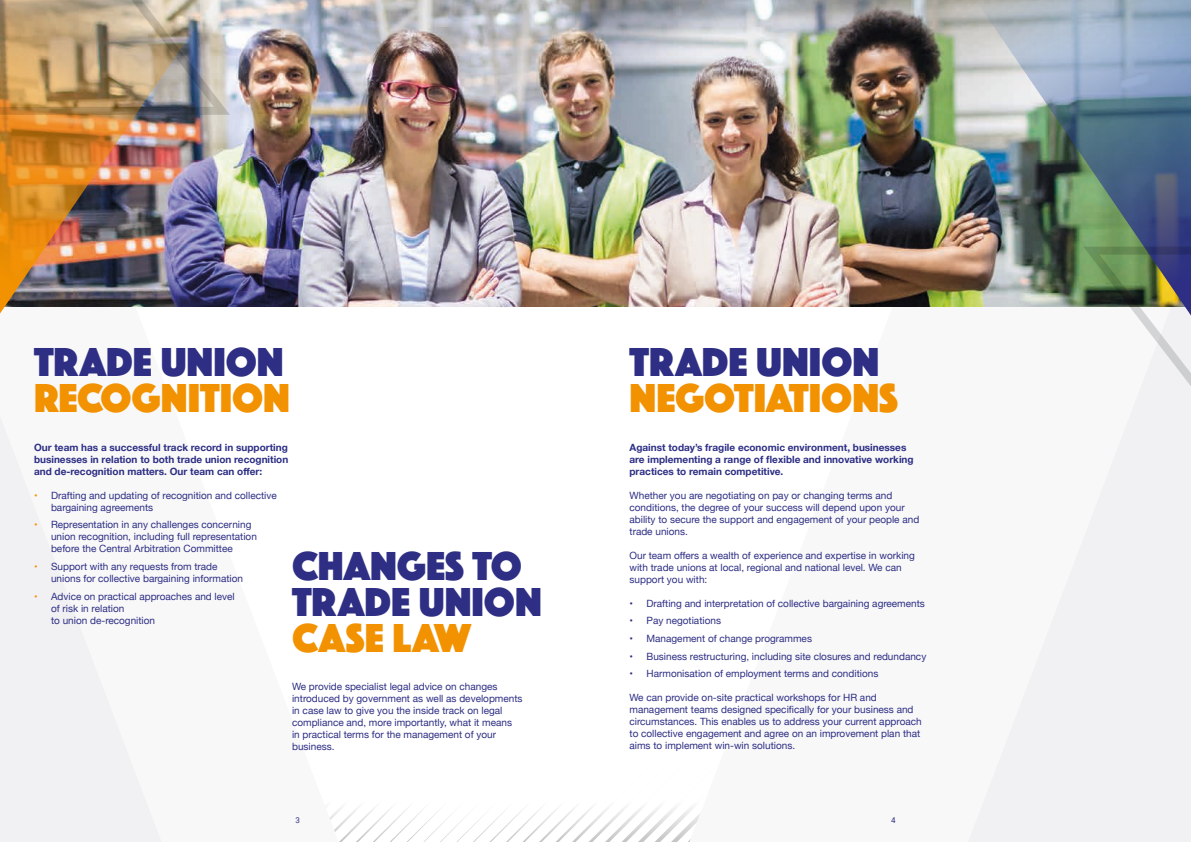
<style>
.page{position:relative;width:1191px;height:842px;background:#fff}
.page>*{position:absolute;margin:0;border:0;box-sizing:border-box;transform-origin:0 0}
.t1{font:42px/36px "Phosphate Solid";color:#2d2e84}
.t2{font:42px "Phosphate Solid";color:#f39200}
.t3{font:10px/12px "Helvetica Neue";color:#2d2e84}
.t4{font:700 10px/12px "Helvetica Neue";color:#2d2e84;text-align:justify}
.t5{font:8px "Roboto";color:#2d2e84}
.s1{color:#f39200}
</style>
<div class="page">
<svg style="left:342px;top:808px;width:347px;height:34px"></svg>
<div style="left:968px;top:772px;width:98px;height:70px;background:#f1f1f3"></div>
<div style="left:0;top:772px;width:162px;height:70px;background:#f1f1f3"></div>
<img style="left:220px;top:0;width:749px;height:307px">
<img style="left:969px;top:0;width:222px;height:772px">
<img style="left:0;top:116px;width:220px;height:656px">
<svg style="left:1066px;top:246px;width:125px;height:596px"></svg>
<img style="left:0;top:0;width:247px;height:116px">
<h1 class="t1" style="left:34px;top:342px;width:251px">TRADE UNION</h1>
<h1 class="t2" style="left:34px;top:368px;width:257px">RECOGNITION</h1>
<p class="t4" style="left:34px;top:441px;width:256px">Our team has a successful track record in supporting businesses in relation to both trade union recognition and de-recognition matters. Our team can offer:</p>
<p class="t3" style="left:51px;top:490px;width:227px;text-indent:-17px"><span class="s1">•</span> Drafting and updating of recognition and collective bargaining agreements</p>
<p class="t3" style="left:51px;top:519px;width:207px;text-indent:-17px"><span class="s1">•</span> Representation in any challenges concerning union recognition, including full representation before the Central Arbitration Committee</p>
<p class="t3" style="left:51px;top:561px;width:193px;text-indent:-17px"><span class="s1">•</span> Support with any requests from trade unions for collective bargaining information</p>
<p class="t3" style="left:51px;top:591px;width:185px;text-indent:-17px"><span class="s1">•</span> Advice on practical approaches and level of risk in relation<br>to union de-recognition</p>
<h1 class="t1" style="left:292px;top:545px;width:251px">CHANGES TO<br>TRADE UNION</h1>
<h1 class="t2" style="left:292px;top:608px;width:180px">CASE LAW</h1>
<p class="t3" style="left:292px;top:681px;width:232px">We provide specialist legal advice on changes introduced by government as well as developments in case law to give you the inside track on legal compliance and, more importantly, what it means<br>in practical terms for the management of your business.</p>
<h1 class="t1" style="left:629px;top:342px;width:251px">TRADE UNION</h1>
<h1 class="t2" style="left:629px;top:368px;width:270px">NEGOTIATIONS</h1>
<p class="t4" style="left:629px;top:441px;width:285px;text-align:left">Against today’s fragile economic environment, businesses are implementing a range of flexible and innovative working practices to remain competitive.</p>
<p class="t3" style="left:629px;top:490px;width:291px">Whether you are negotiating on pay or changing terms and conditions, the degree of your success will depend upon your ability to secure the support and engagement of your people and trade unions.</p>
<p class="t3" style="left:629px;top:550px;width:287px">Our team offers a wealth of experience and expertise in working with trade unions at local, regional and national level. We can support you with:</p>
<p class="t3" style="left:629px;top:598px;width:297px">• Drafting and interpretation of collective bargaining agreements</p>
<p class="t3" style="left:629px;top:615px;width:93px">• Pay negotiations</p>
<p class="t3" style="left:629px;top:633px;width:184px">• Management of change programmes</p>
<p class="t3" style="left:629px;top:651px;width:298px">• Business restructuring, including site closures and redundancy</p>
<p class="t3" style="left:629px;top:668px;width:250px">• Harmonisation of employment terms and conditions</p>
<p class="t3" style="left:629px;top:692px;width:294px">We can provide on-site practical workshops for HR and management teams designed specifically for your business and circumstances. This enables us to address your current approach to collective engagement and agree on an improvement plan that aims to implement win-win solutions.</p>
<p class="t5" style="left:295px;top:814px;width:6px">3</p>
<p class="t5" style="left:891px;top:814px;width:6px">4</p>
</div>
